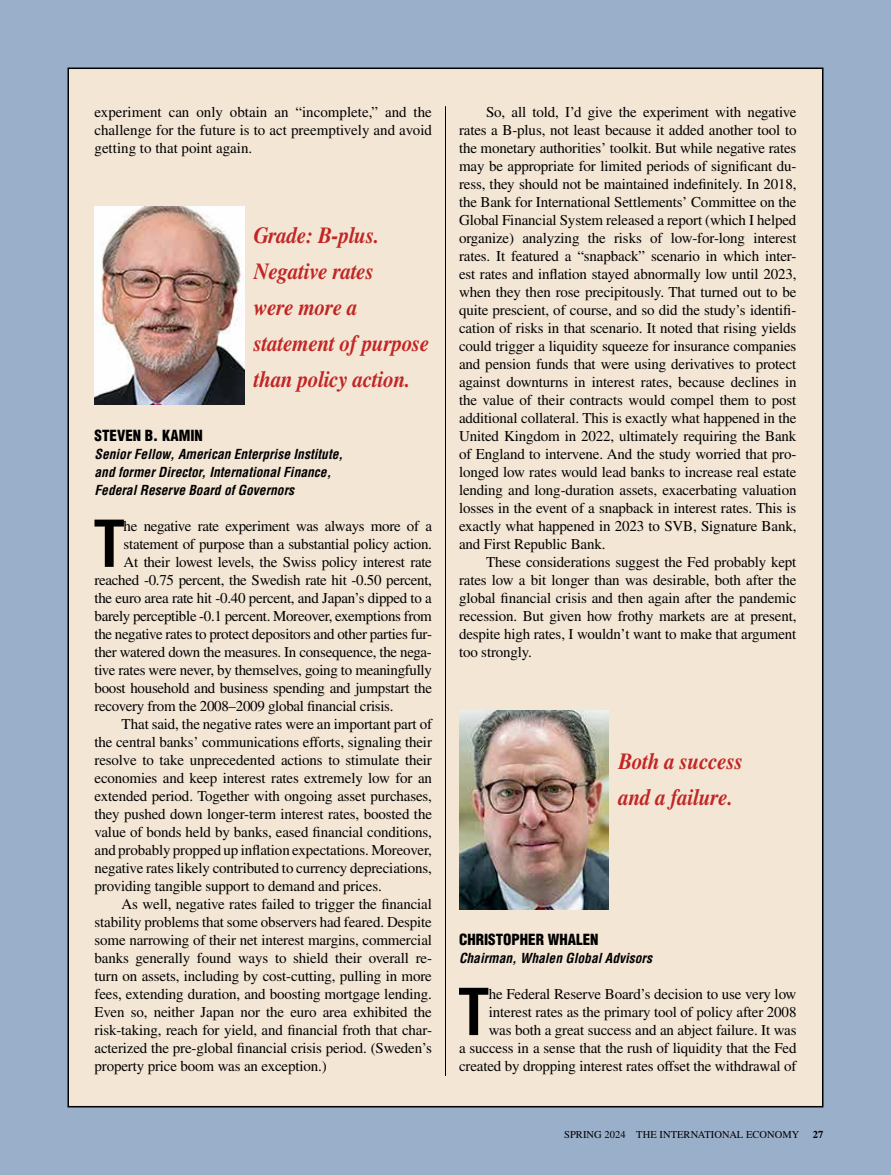
<style>
.page{position:relative;width:891px;height:1175px;background:#fff}
.page>*{position:absolute;margin:0;border:0;box-sizing:border-box;transform-origin:0 0}
.t1{font:700 condensed 63px "Helvetica LT Std";color:#000}
.t2{font:italic 700 23.1px/36px "Times LT Std";letter-spacing:-.01em;color:#c12624;scale:.91 1}
.t3{font:15px/18px "Times LT Std";letter-spacing:-.01em;color:#000;text-align:justify}
.t4{font:900 condensed 15px "Helvetica LT Std";color:#000}
.t5{font:italic 700 condensed 13.5px/18px "Helvetica LT Std";color:#000}
.t6{font:10.5px "Times LT Std";letter-spacing:.005em;color:#000}
.t7{font:700 10.5px "Times LT Std";color:#000}
</style>
<div class="page">
<div style="left:0;top:0;width:891px;height:1174px;background:#9aafca"></div>
<div style="left:68px;top:68px;width:755px;height:1038px;background:#f4e6d5"></div>
<img style="left:94px;top:207px;width:150px;height:198px">
<img style="left:459px;top:711px;width:150px;height:198px">
<hr style="left:445px;top:106px;width:1px;height:969px;background:#000">
<p class="t3" style="left:94px;top:103px;width:339px">experiment can only obtain an “incomplete,” and the challenge for the future is to act preemptively and avoid getting to that point again.</p>
<h2 class="t2" style="left:254px;top:217px;width:195px">Grade: B-plus.<br>Negative rates<br>were more a statement of purpose than policy action.</h2>
<p class="t4" style="left:94px;top:426px;width:110px">STEVEN B. KAMIN</p>
<p class="t5" style="left:94px;top:445px;width:250px">Senior Fellow, American Enterprise Institute, and former Director, International Finance,<br>Federal Reserve Board of Governors</p>
<h1 class="t1" style="left:93px;top:504px;width:33px">T</h1>
<p class="t3" style="left:124px;top:517px;width:310px">he negative rate experiment was always more of a</p>
<p class="t3" style="left:124px;top:535px;width:310px">statement of purpose than a substantial policy action.</p>
<p class="t3" style="left:124px;top:553px;width:310px">At their lowest levels, the Swiss policy interest rate</p>
<p class="t3" style="left:95px;top:571px;width:339px">reached -0.75 percent, the Swedish rate hit -0.50 percent,</p>
<p class="t3" style="left:95px;top:589px;width:339px">the euro area rate hit -0.40 percent, and Japan’s dipped to a</p>
<p class="t3" style="left:95px;top:607px;width:339px">barely perceptible -0.1 percent. Moreover, exemptions from</p>
<p class="t3" style="left:95px;top:625px;width:339px">the negative rates to protect depositors and other parties fur-</p>
<p class="t3" style="left:95px;top:643px;width:339px">ther watered down the measures. In consequence, the nega-</p>
<p class="t3" style="left:95px;top:661px;width:339px">tive rates were never, by themselves, going to meaningfully</p>
<p class="t3" style="left:95px;top:679px;width:339px">boost household and business spending and jumpstart the</p>
<p class="t3" style="left:95px;top:697px;width:301px">recovery from the 2008–2009 global financial crisis.</p>
<p class="t3" style="left:122px;top:715px;width:312px">That said, the negative rates were an important part of</p>
<p class="t3" style="left:95px;top:733px;width:339px">the central banks’ communications efforts, signaling their</p>
<p class="t3" style="left:95px;top:751px;width:339px">resolve to take unprecedented actions to stimulate their</p>
<p class="t3" style="left:95px;top:769px;width:339px">economies and keep interest rates extremely low for an</p>
<p class="t3" style="left:95px;top:787px;width:339px">extended period. Together with ongoing asset purchases,</p>
<p class="t3" style="left:95px;top:805px;width:339px">they pushed down longer-term interest rates, boosted the</p>
<p class="t3" style="left:95px;top:823px;width:339px">value of bonds held by banks, eased financial conditions,</p>
<p class="t3" style="left:95px;top:841px;width:339px">and probably propped up inflation expectations. Moreover,</p>
<p class="t3" style="left:95px;top:859px;width:339px">negative rates likely contributed to currency depreciations,</p>
<p class="t3" style="left:95px;top:877px;width:289px">providing tangible support to demand and prices.</p>
<p class="t3" style="left:122px;top:895px;width:312px">As well, negative rates failed to trigger the financial</p>
<p class="t3" style="left:95px;top:913px;width:339px">stability problems that some observers had feared. Despite</p>
<p class="t3" style="left:95px;top:931px;width:339px">some narrowing of their net interest margins, commercial</p>
<p class="t3" style="left:95px;top:949px;width:339px">banks generally found ways to shield their overall re-</p>
<p class="t3" style="left:95px;top:967px;width:339px">turn on assets, including by cost-cutting, pulling in more</p>
<p class="t3" style="left:95px;top:985px;width:339px">fees, extending duration, and boosting mortgage lending.</p>
<p class="t3" style="left:95px;top:1003px;width:339px">Even so, neither Japan nor the euro area exhibited the</p>
<p class="t3" style="left:95px;top:1021px;width:339px">risk-taking, reach for yield, and financial froth that char-</p>
<p class="t3" style="left:95px;top:1039px;width:339px">acterized the pre-global financial crisis period. (Sweden’s</p>
<p class="t3" style="left:95px;top:1057px;width:234px">property price boom was an exception.)</p>
<p class="t3" style="left:459px;top:103px;width:339px;text-indent:27px">So, all told, I’d give the experiment with negative rates a B-plus, not least because it added another tool to the monetary authorities’ toolkit. But while negative rates may be appropriate for limited periods of significant du&shy;ress, they should not be maintained indefinitely. In 2018, the Bank for International Settlements’ Committee on the Global Financial System released a report (which I helped organize) analyzing the risks of low-for-long interest rates. It featured a “snapback” scenario in which inter&shy;est rates and inflation stayed abnormally low until 2023, when they then rose precipitously. That turned out to be quite prescient, of course, and so did the study’s identifi&shy;cation of risks in that scenario. It noted that rising yields could trigger a liquidity squeeze for insurance companies and pension funds that were using derivatives to protect against downturns in interest rates, because declines in the value of their contracts would compel them to post additional collateral. This is exactly what happened in the United Kingdom in 2022, ultimately requiring the Bank of England to intervene. And the study worried that pro&shy;longed low rates would lead banks to increase real estate lending and long-duration assets, exacerbating valuation losses in the event of a snapback in interest rates. This is exactly what happened in 2023 to SVB, Signature Bank, and First Republic Bank.</p>
<p class="t3" style="left:459px;top:553px;width:339px;text-indent:27px">These considerations suggest the Fed probably kept rates low a bit longer than was desirable, both after the global financial crisis and then again after the pandemic recession. But given how frothy markets are at present, despite high rates, I wouldn’t want to make that argument too strongly.</p>
<h2 class="t2" style="left:618px;top:743px;width:138px">Both a success and a failure.</h2>
<p class="t4" style="left:459px;top:930px;width:141px">CHRISTOPHER WHALEN</p>
<p class="t5" style="left:459px;top:949px;width:195px">Chairman, Whalen Global Advisors</p>
<h1 class="t1" style="left:458px;top:972px;width:33px">T</h1>
<p class="t3" style="left:459px;top:985px;width:339px;text-align:right">he Federal Reserve Board’s decision to use very low interest rates as the primary tool of policy after 2008<br>was both a great success and an abject failure. It was<br>a success in a sense that the rush of liquidity that the Fed created by dropping interest rates offset the withdrawal of</p>
<p class="t6" style="left:564px;top:1128px;width:237px">SPRING 2024 THE INTERNATIONAL ECONOMY</p>
<p class="t7" style="left:813px;top:1128px;width:12px">27</p>
</div>
